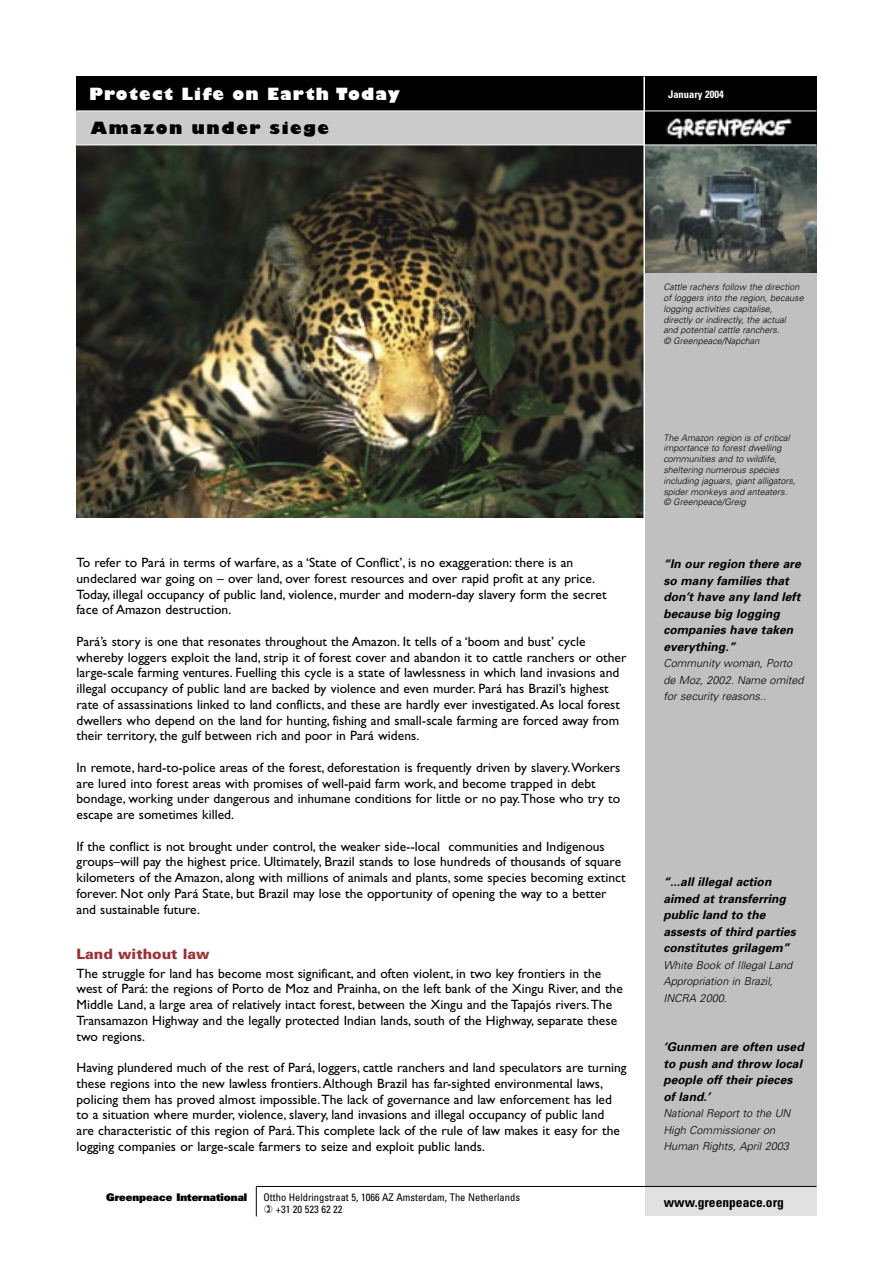
<style>
.page{position:relative;width:893px;height:1263px;background:#fff}
.page>*{position:absolute;margin:0;border:0;box-sizing:border-box;transform-origin:0 0}
.t1{font:800 16.5px "Gill Sans";letter-spacing:.07em;color:#fff}
.t2{font:800 16.5px "Gill Sans";letter-spacing:.1em;color:#000}
.t3{font:900 14.25px "Univers";color:#9b3336}
.t4{font:13.5px/15.8px "Gill Sans";color:#000}
.t5{font:700 condensed 13.5px "Univers";color:#000}
.t6{font:italic 700 12px/16.5px "Univers";letter-spacing:.005em;color:#000}
.t7{font:italic 300 10.95px/16.5px "Univers";color:#000}
.t8{font:condensed 10.5px/12.5px "Univers";color:#000}
.t9{font:900 10.5px "Univers";color:#000}
.t10{font:700 condensed 10.5px "Univers";color:#fff}
.t11{font:italic 300 9px/10.8px "Univers";color:#000}
</style>
<div class="page">
<div style="left:644px;top:145px;width:172px;height:1041px;background:#c0c0c0"></div>
<img style="left:77px;top:146px;width:566px;height:371px">
<img style="left:645px;top:146px;width:171px;height:126px">
<div style="left:644px;top:1186px;width:172px;height:30px;background:#e1e1e1"></div>
<div style="left:77px;top:111px;width:567px;height:34px;background:#cbcbcb"></div>
<div style="left:77px;top:77px;width:567px;height:34px;background:#000"></div>
<div style="left:644px;top:77px;width:172px;height:68px;background:#000"></div>
<hr style="left:643px;top:77px;width:2px;height:1141px;background:#fff">
<img style="left:666px;top:113px;width:126px;height:27px">
<hr style="left:256px;top:1186px;width:1px;height:30px;background:#000">
<hr style="left:256px;top:1186px;width:560px;height:1px;background:#000">
<hr style="left:77px;top:145px;width:739px;height:1px;background:#fff">
<hr style="left:77px;top:111px;width:739px;height:1px;background:#fff">
<p class="t1" style="left:89px;top:84px;width:312px">Protect Life on Earth Today</p>
<p class="t2" style="left:91px;top:118px;width:240px">Amazon under siege</p>
<p class="t10" style="left:668px;top:88px;width:57px">January 2004</p>
<p class="t4" style="left:77px;top:555px;width:531px">To refer to Pará in terms of warfare, as a ‘State of Conflict’, is no exaggeration: there is an undeclared war going on – over land, over forest resources and over rapid profit at any price.<br>Today, illegal occupancy of public land, violence, murder and modern-day slavery form the secret face of Amazon destruction.</p>
<p class="t4" style="left:77px;top:634px;width:551px">Pará’s story is one that resonates throughout the Amazon. It tells of a ‘boom and bust’ cycle whereby loggers exploit the land, strip it of forest cover and abandon it to cattle ranchers or other large-scale farming ventures. Fuelling this cycle is a state of lawlessness in which land invasions and illegal occupancy of public land are backed by violence and even murder. Pará has Brazil’s highest rate of assassinations linked to land conflicts, and these are hardly ever investigated. As local forest dwellers who depend on the land for hunting, fishing and small-scale farming are forced away from their territory, the gulf between rich and poor in Pará widens.</p>
<p class="t4" style="left:77px;top:760px;width:545px">In remote, hard-to-police areas of the forest, deforestation is frequently driven by slavery. Workers are lured into forest areas with promises of well-paid farm work, and become trapped in debt bondage, working under dangerous and inhumane conditions for little or no pay. Those who try to escape are sometimes killed.</p>
<p class="t4" style="left:77px;top:838px;width:551px">If the conflict is not brought under control, the weaker side--local communities and Indigenous groups–will pay the highest price. Ultimately, Brazil stands to lose hundreds of thousands of square kilometers of the Amazon, along with millions of animals and plants, some species becoming extinct forever. Not only Pará State, but Brazil may lose the opportunity of opening the way to a better and sustainable future.</p>
<p class="t3" style="left:77px;top:945px;width:135px">Land without law</p>
<p class="t4" style="left:77px;top:965px;width:548px">The struggle for land has become most significant, and often violent, in two key frontiers in the west of Pará: the regions of Porto de Moz and Prainha, on the left bank of the Xingu River, and the Middle Land, a large area of relatively intact forest, between the Xingu and the Tapajós rivers. The Transamazon Highway and the legally protected Indian lands, south of the Highway, separate these two regions.</p>
<p class="t4" style="left:77px;top:1060px;width:552px">Having plundered much of the rest of Pará, loggers, cattle ranchers and land speculators are turning these regions into the new lawless frontiers. Although Brazil has far-sighted environmental laws, policing them has proved almost impossible. The lack of governance and law enforcement has led to a situation where murder, violence, slavery, land invasions and illegal occupancy of public land<br>are characteristic of this region of Pará. This complete lack of the rule of law makes it easy for the logging companies or large-scale farmers to seize and exploit public lands.</p>
<p class="t11" style="left:663px;top:281px;width:142px">Cattle rachers follow the direction of loggers into the region, because logging activities capitalise,<br>directly or indirectly, the actual<br>and potential cattle ranchers.<br>© Greenpeace/Napchan</p>
<p class="t11" style="left:663px;top:432px;width:134px">The Amazon region is of critical importance to forest dwelling communities and to wildlife, sheltering numerous species including jaguars, giant alligators, spider monkeys and anteaters. © Greenpeace/Greig</p>
<p class="t6" style="left:663px;top:555px;width:139px">“In our region there are so many families that don’t have any land left because big logging companies have taken everything.”</p>
<p class="t7" style="left:663px;top:655px;width:142px">Community woman, Porto de Moz, 2002. Name omited for security reasons..</p>
<p class="t6" style="left:663px;top:874px;width:134px">“...all illegal action aimed at transferring public land to the assests of third parties constitutes grilagem”</p>
<p class="t7" style="left:663px;top:957px;width:131px">White Book of Illegal Land<br>Appropriation in Brazil,<br>INCRA 2000.</p>
<p class="t6" style="left:663px;top:1039px;width:142px">‘Gunmen are often used to push and throw local people off their pieces of land.’</p>
<p class="t7" style="left:663px;top:1105px;width:129px">National Report to the UN<br>High Commissioner on<br>Human Rights, April 2003</p>
<p class="t9" style="left:106px;top:1190px;width:143px">Greenpeace International</p>
<p class="t8" style="left:276px;top:1191px;width:246px;text-indent:-12px">Ottho Heldringstraat 5, 1066 AZ Amsterdam, The Netherlands +31 20 523 62 22</p>
<p class="t5" style="left:664px;top:1193px;width:122px">www.greenpeace.org</p>
</div>
